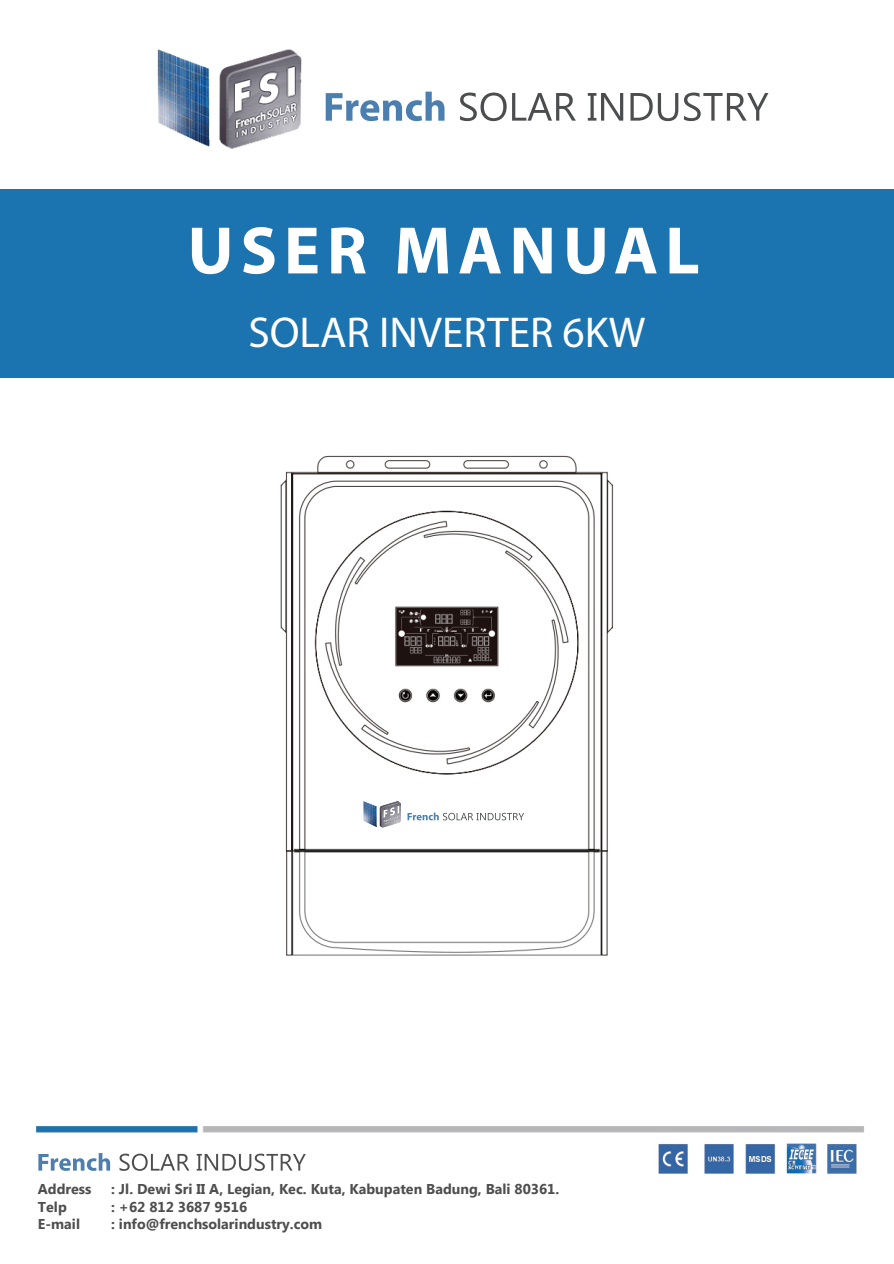
<style>
.page{position:relative;width:894px;height:1264px;background:#fff}
.page>*{position:absolute;margin:0;border:0;box-sizing:border-box;transform-origin:0 0}
.t1{font:700 67.8px "Myriad Pro";letter-spacing:.1em;color:#fff}
.t2{font:43.35px "Myriad Pro";color:#fff}
.t3{font:700 14.25px "Myanmar Text";color:#4d4e4d}
</style>
<div class="page">
<img style="left:0;top:377px;width:894px;height:579px">
<div style="left:0;top:189px;width:894px;height:188px;background:#1b73af"></div>
<svg style="left:326px;top:92px;width:118px;height:29px"></svg>
<svg style="left:460px;top:93px;width:46px;height:28px"></svg>
<svg style="left:512px;top:93px;width:64px;height:28px"></svg>
<svg style="left:587px;top:93px;width:36px;height:28px"></svg>
<svg style="left:630px;top:93px;width:48px;height:28px"></svg>
<svg style="left:684px;top:93px;width:84px;height:28px"></svg>
<img style="left:157px;top:49px;width:145px;height:100px">
<img style="left:35px;top:1126px;width:829px;height:7px">
<svg style="left:38px;top:1153px;width:72px;height:18px"></svg>
<svg style="left:119px;top:1153px;width:70px;height:18px"></svg>
<svg style="left:197px;top:1153px;width:109px;height:18px"></svg>
<img style="left:658px;top:1143px;width:199px;height:31px">
<div style="left:348px;top:800px;width:189px;height:40px;background:#fff"></div>
<svg style="left:407px;top:812px;width:117px;height:8px"></svg>
<img style="left:363px;top:801px;width:38px;height:27px">
<h1 class="t1" style="left:187px;top:206px;width:513px">USER MANUAL</h1>
<h2 class="t2" style="left:248px;top:305px;width:399px">SOLAR INVERTER 6KW</h2>
<p class="t3" style="left:38px;top:1181px;width:55px">Address</p>
<p class="t3" style="left:111px;top:1181px;width:449px">: Jl. Dewi Sri II A, Legian, Kec. Kuta, Kabupaten Badung, Bali 80361.</p>
<p class="t3" style="left:38px;top:1198px;width:30px">Telp</p>
<p class="t3" style="left:111px;top:1198px;width:138px">: +62 812 3687 9516</p>
<p class="t3" style="left:38px;top:1215px;width:44px">E-mail</p>
<p class="t3" style="left:111px;top:1215px;width:213px">: info@frenchsolarindustry.com</p>
</div>
